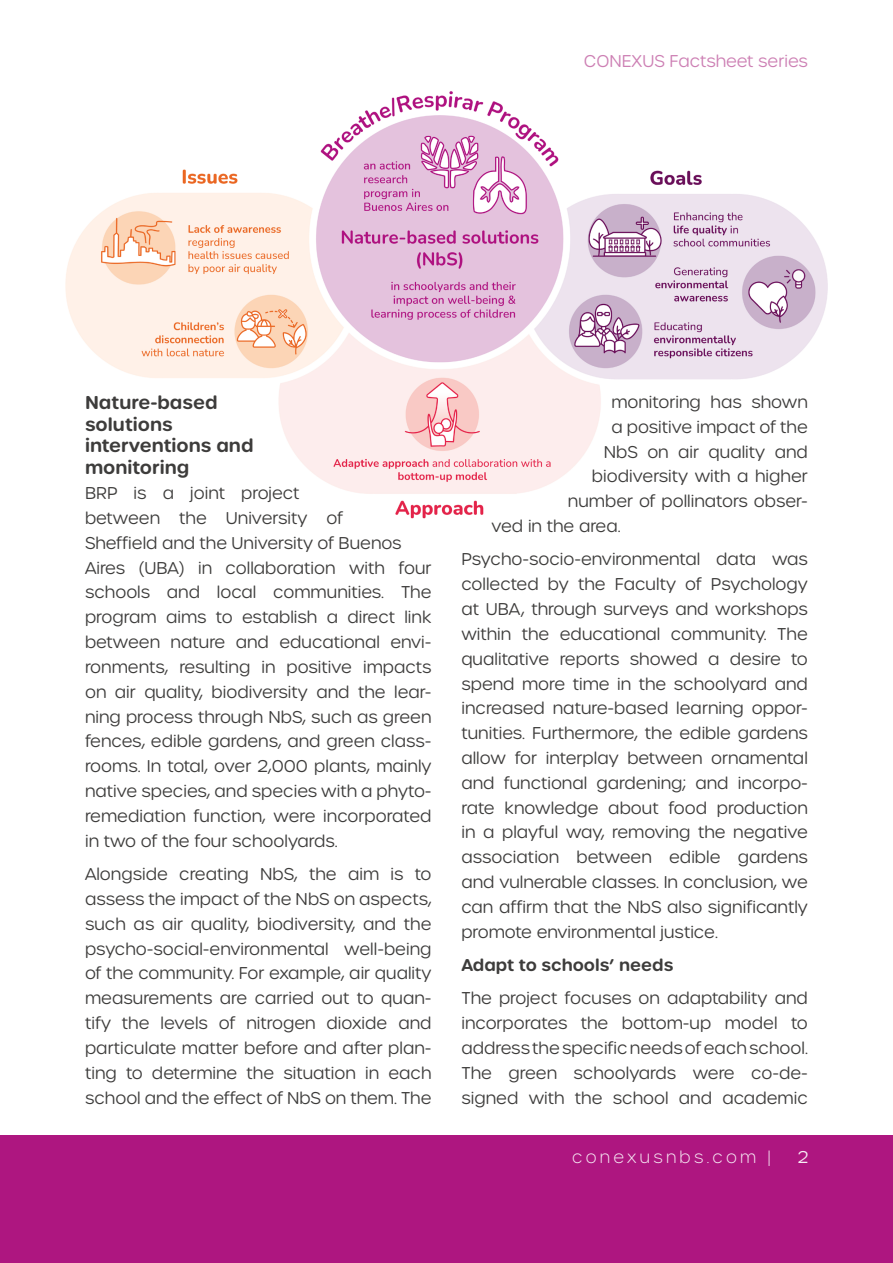
<style>
.page{position:relative;width:893px;height:1263px;background:#fff}
.page>*{position:absolute;margin:0;border:0;box-sizing:border-box;transform-origin:0 0}
.t1{font:600 18px/21.6px "Urbane Rounded";color:#3d3c3b}
.t2{font:300 16.5px/24.9px "Urbane Rounded";color:#3d3c3b;text-align:justify}
.t3{font:300 16.5px "Urbane Rounded";color:#cd80b4}
.t4{font:600 16.5px "Urbane Rounded";color:#3d3c3b}
.t5{font:200 16.5px "Urbane Rounded";letter-spacing:.2em;color:#f7ecf5}
.t6{font:300 16.5px "Urbane Rounded";color:#f7ecf5}
</style>
<div class="page">
<div style="left:0;top:1135px;width:893px;height:128px;background:#ae1680"></div>
<img style="left:65px;top:91px;width:763px;height:428px">
<p class="t3" style="left:584px;top:50px;width:225px">CONEXUS Factsheet series</p>
<p class="t1" style="left:85px;top:392px;width:170px">Nature-based solutions interventions and monitoring</p>
<p class="t2" style="left:85px;top:481px;width:348px;text-align:left">BRP is a joint project<br>between the University of<br>Sheffield and the University of Buenos Aires (UBA) in collaboration with four schools and local communities. The program aims to establish a direct link between nature and educational envi&shy;ronments, resulting in positive impacts on air quality, biodiversity and the lear&shy;ning process through NbS, such as green fences, edible gardens, and green class&shy;rooms. In total, over 2,000 plants, mainly native species, and species with a phyto&shy;remediation function, were incorporated in two of the four schoolyards.</p>
<p class="t2" style="left:85px;top:862px;width:348px">Alongside creating NbS, the aim is to assess the impact of the NbS on aspects, such as air quality, biodiversity, and the psycho-social-environmental well-being of the community. For example, air quality measurements are carried out to quan&shy;tify the levels of nitrogen dioxide and particulate matter before and after plan&shy;ting to determine the situation in each school and the effect of NbS on them. The</p>
<p class="t2" style="left:611px;top:390px;width:198px">monitoring has shown</p>
<p class="t2" style="left:611px;top:414px;width:198px">a positive impact of the</p>
<p class="t2" style="left:604px;top:439px;width:206px">NbS on air quality and</p>
<p class="t2" style="left:592px;top:464px;width:218px">biodiversity with a higher</p>
<p class="t2" style="left:568px;top:489px;width:242px">number of pollinators obser-</p>
<p class="t2" style="left:491px;top:514px;width:131px">ved in the area.</p>
<p class="t2" style="left:461px;top:547px;width:348px">Psycho-socio-environmental data was collected by the Faculty of Psychology at UBA, through surveys and workshops within the educational community. The qualitative reports showed a desire to spend more time in the schoolyard and increased nature-based learning oppor&shy;tunities. Furthermore, the edible gardens allow for interplay between ornamental and functional gardening; and incorpo&shy;rate knowledge about food production in a playful way, removing the negative association between edible gardens and vulnerable classes. In conclusion, we can affirm that the NbS also significantly promote environmental justice.</p>
<p class="t4" style="left:461px;top:954px;width:214px">Adapt to schools’ needs</p>
<p class="t2" style="left:461px;top:986px;width:348px">The project focuses on adaptability and incorporates the bottom-up model to address the specific needs of each school.<br>The green schoolyards were co-de&shy;signed with the school and academic</p>
<p class="t5" style="left:572px;top:1146px;width:200px">conexusnbs.com |</p>
<p class="t6" style="left:798px;top:1146px;width:12px">2</p>
</div>
